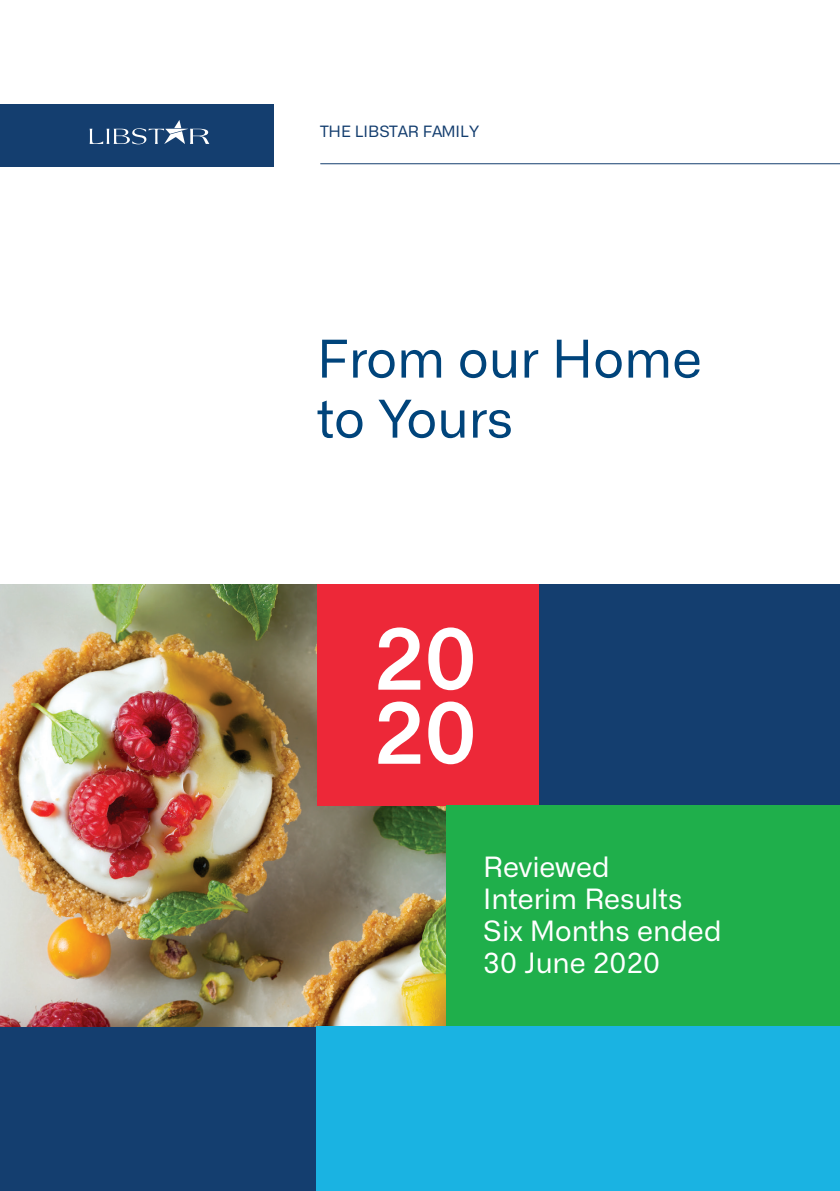
<style>
.page{position:relative;width:840px;height:1191px;background:#fff}
.page>*{position:absolute;margin:0;border:0;box-sizing:border-box;transform-origin:0 0}
.t1{font:600 85.2px/74px "Alliance No.1";color:#fff}
.t2{font:52px/60px "Alliance No.1";color:#00447b}
.t3{font:28px/32px "Alliance No.1";color:#fff}
.t4{font:15.6px "Alliance No.1";color:#143e6f}
</style>
<div class="page">
<div style="left:0;top:584px;width:839px;height:607px;background:#143e6f"></div>
<hr style="left:320px;top:163px;width:519px;height:1px;background:#143e6f">
<div style="left:0;top:105px;width:273px;height:62px;background:#143e6f"></div>
<svg style="left:89px;top:120px;width:120px;height:24px"></svg>
<img style="left:0;top:584px;width:446px;height:442px">
<div style="left:317px;top:584px;width:221px;height:221px;background:#ed2838"></div>
<div style="left:446px;top:805px;width:393px;height:221px;background:#1faf4b"></div>
<div style="left:317px;top:1026px;width:522px;height:165px;background:#1ab3e2"></div>
<p class="t4" style="left:320px;top:122px;width:160px">THE LIBSTAR FAMILY</p>
<h2 class="t2" style="left:317px;top:329px;width:386px">From our Home to Yours</h2>
<h1 class="t1" style="left:374px;top:622px;width:105px">20<br>20</h1>
<p class="t3" style="left:483px;top:850px;width:240px">Reviewed<br>Interim Results<br>Six Months ended<br>30 June 2020</p>
</div>
